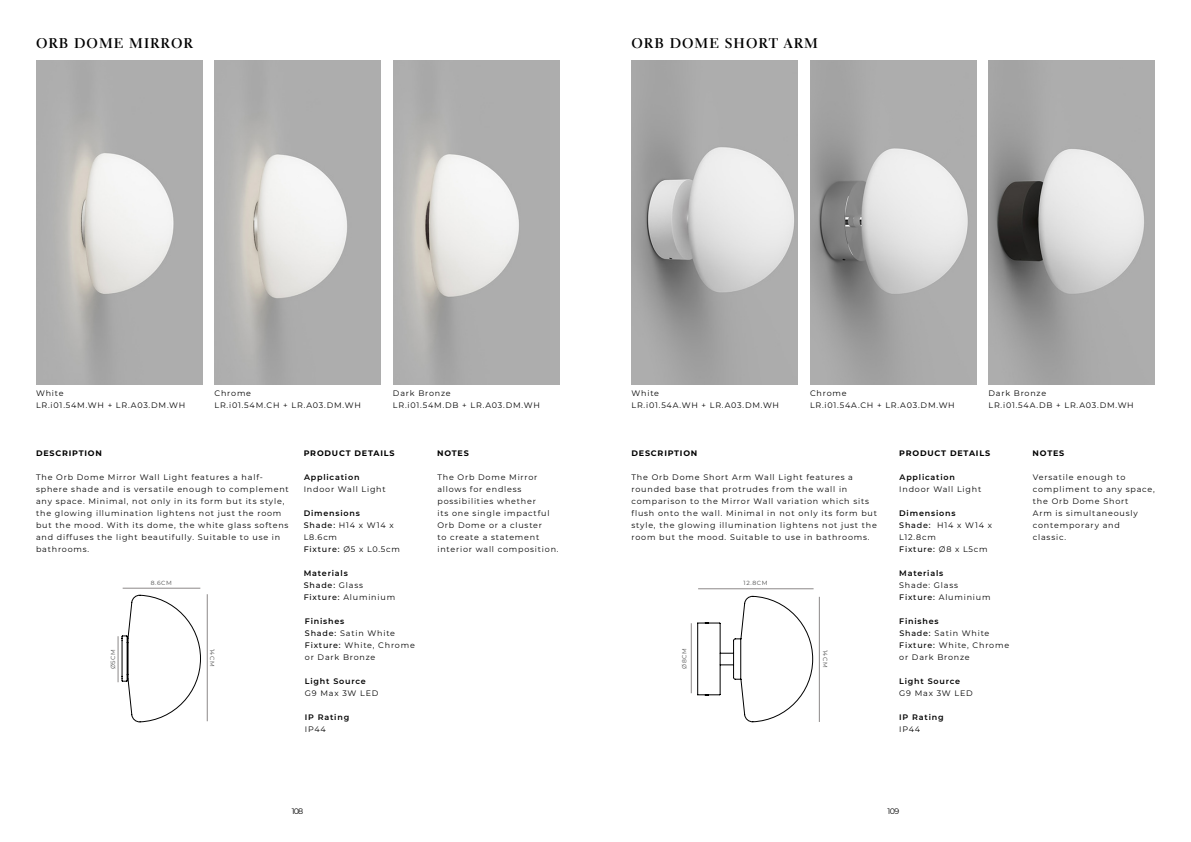
<style>
.page{position:relative;width:1191px;height:842px;background:#fff}
.page>*{position:absolute;margin:0;border:0;box-sizing:border-box;transform-origin:0 0}
.t1{font:700 14px "Electra LT Std";letter-spacing:.075em;color:#000}
.t2{font:8px/12px "Montserrat";letter-spacing:.1em;color:#000}
.t3{font:600 8px "Montserrat";letter-spacing:.1em;color:#000}
.t4{font:700 8px "Montserrat";letter-spacing:.1em;color:#000}
.t5{font:500 8px/12.5px "Montserrat";letter-spacing:.1em;color:#000}
.t6{font:6px "Montserrat";letter-spacing:.1em;color:#494949}
.s1{font-weight:500}
.s2{font-weight:400}
</style>
<div class="page">
<img style="left:36px;top:60px;width:166px;height:324px">
<img style="left:214px;top:60px;width:167px;height:324px">
<img style="left:393px;top:60px;width:166px;height:324px">
<hr style="left:123px;top:588px;width:77px;height:1px;background:#8c8888">
<hr style="left:207px;top:594px;width:1px;height:127px;background:#8c8888">
<hr style="left:118px;top:636px;width:1px;height:46px;background:#8c8888">
<svg style="left:122px;top:595px;width:79px;height:127px"></svg>
<img style="left:631px;top:60px;width:167px;height:324px">
<img style="left:810px;top:60px;width:166px;height:324px">
<img style="left:988px;top:60px;width:167px;height:324px">
<hr style="left:691px;top:623px;width:1px;height:70px;background:#8c8888">
<hr style="left:698px;top:589px;width:115px;height:1px;background:#8c8888">
<hr style="left:819px;top:597px;width:1px;height:125px;background:#8c8888">
<svg style="left:697px;top:596px;width:116px;height:126px"></svg>
<h1 class="t1" style="left:36px;top:34px;width:158px">ORB DOME MIRROR</h1>
<h1 class="t1" style="left:631px;top:34px;width:188px">ORB DOME SHORT ARM</h1>
<p class="t2" style="left:36px;top:386px;width:151px;line-height:12.5px">White<br>LR.i01.54M.WH + LR.A03.DM.WH</p>
<p class="t2" style="left:214px;top:386px;width:148px;line-height:12.5px">Chrome<br>LR.i01.54M.CH + LR.A03.DM.WH</p>
<p class="t2" style="left:393px;top:386px;width:148px;line-height:12.5px">Dark Bronze<br>LR.i01.54M.DB + LR.A03.DM.WH</p>
<p class="t2" style="left:631px;top:386px;width:149px;line-height:12.5px">White<br>LR.i01.54A.WH + LR.A03.DM.WH</p>
<p class="t2" style="left:810px;top:386px;width:146px;line-height:12.5px">Chrome<br>LR.i01.54A.CH + LR.A03.DM.WH</p>
<p class="t2" style="left:988px;top:386px;width:147px;line-height:12.5px">Dark Bronze<br>LR.i01.54A.DB + LR.A03.DM.WH</p>
<p class="t4" style="left:36px;top:447px;width:67px">DESCRIPTION</p>
<p class="t2" style="left:36px;top:471px;width:254px">The Orb Dome Mirror Wall Light features a half&shy;sphere shade and is versatile enough to complement any space. Minimal, not only in its form but its style, the glowing illumination lightens not just the room but the mood. With its dome, the white glass softens and diffuses the light beautifully. Suitable to use in bathrooms.</p>
<p class="t6" style="left:151px;top:579px;width:23px">8.6CM</p>
<p class="t4" style="left:304px;top:447px;width:92px">PRODUCT DETAILS</p>
<p class="t4" style="left:437px;top:447px;width:33px">NOTES</p>
<p class="t3" style="left:304px;top:471px;width:57px">Application</p>
<p class="t3" style="left:304px;top:507px;width:58px">Dimensions</p>
<p class="t2" style="left:437px;top:471px;width:123px">The Orb Dome Mirror allows for endless possibilities whether<br>its one single impactful<br>Orb Dome or a cluster<br>to create a statement interior wall composition.</p>
<p class="t2" style="left:304px;top:483px;width:83px">Indoor Wall Light</p>
<p class="t2" style="left:304px;top:518px;width:98px"><span class="s1">Shade:</span> H14 x W14 x<br>L8.6cm<br><span class="s1">Fixture:</span> Ø5 x L0.5cm</p>
<p class="t5" style="left:304px;top:578px;width:93px">Shade: <span class="s2">Glass<br></span>Fixture: <span class="s2">Aluminium</span></p>
<p class="t2" style="left:305px;top:627px;width:92px"><span class="s1">Shade:</span> Satin White</p>
<p class="t3" style="left:304px;top:567px;width:46px">Materials</p>
<p class="t3" style="left:305px;top:615px;width:41px">Finishes</p>
<p class="t4" style="left:631px;top:447px;width:67px">DESCRIPTION</p>
<p class="t2" style="left:631px;top:471px;width:247px">The Orb Dome Short Arm Wall Light features a rounded base that protrudes from the wall in comparison to the Mirror Wall variation which sits flush onto the wall. Minimal in not only its form but style, the glowing illumination lightens not just the room but the mood. Suitable to use in bathrooms.</p>
<p class="t6" style="left:743px;top:579px;width:25px">12.8CM</p>
<p class="t4" style="left:899px;top:447px;width:92px">PRODUCT DETAILS</p>
<p class="t4" style="left:1032px;top:447px;width:33px">NOTES</p>
<p class="t3" style="left:899px;top:471px;width:57px">Application</p>
<p class="t3" style="left:899px;top:507px;width:58px">Dimensions</p>
<p class="t2" style="left:1033px;top:471px;width:123px">Versatile enough to compliment to any space, the Orb Dome Short<br>Arm is simultaneously contemporary and classic.</p>
<p class="t2" style="left:899px;top:483px;width:83px">Indoor Wall Light</p>
<p class="t2" style="left:899px;top:518px;width:94px"><span class="s1">Shade:</span> H14 x W14 x<br>L12.8cm<br><span class="s1">Fixture:</span> Ø8 x L5cm</p>
<p class="t2" style="left:899px;top:578px;width:93px;line-height:12.5px">Shade: Glass<br><span class="s1">Fixture:</span> Aluminium</p>
<p class="t2" style="left:899px;top:627px;width:92px"><span class="s1">Shade:</span> Satin White</p>
<p class="t3" style="left:899px;top:567px;width:46px">Materials</p>
<p class="t3" style="left:899px;top:615px;width:41px">Finishes</p>
<p class="t6" style="left:109px;top:669px;width:22px;rotate:-90deg">Ø5CM</p>
<p class="t6" style="left:216px;top:649px;width:20px;rotate:90deg">14CM</p>
<p class="t2" style="left:305px;top:638px;width:111px;line-height:12.5px"><span class="s1">Fixture:</span> White, Chrome or Dark Bronze</p>
<p class="t6" style="left:680px;top:669px;width:22px;rotate:-90deg">Ø8CM</p>
<p class="t6" style="left:829px;top:650px;width:20px;rotate:90deg">14CM</p>
<p class="t2" style="left:899px;top:638px;width:111px;line-height:12.5px"><span class="s1">Fixture:</span> White, Chrome or Dark Bronze</p>
<p class="t3" style="left:305px;top:675px;width:63px">Light Source</p>
<p class="t3" style="left:899px;top:675px;width:63px">Light Source</p>
<p class="t2" style="left:305px;top:687px;width:75px">G9 Max 3W LED</p>
<p class="t2" style="left:899px;top:687px;width:75px">G9 Max 3W LED</p>
<p class="t3" style="left:305px;top:711px;width:46px">IP Rating</p>
<p class="t2" style="left:305px;top:723px;width:22px">IP44</p>
<p class="t3" style="left:899px;top:711px;width:46px">IP Rating</p>
<p class="t2" style="left:899px;top:723px;width:22px">IP44</p>
<p class="t2" style="left:292px;top:804px;width:13px">108</p>
<p class="t2" style="left:887px;top:805px;width:13px">109</p>
</div>
